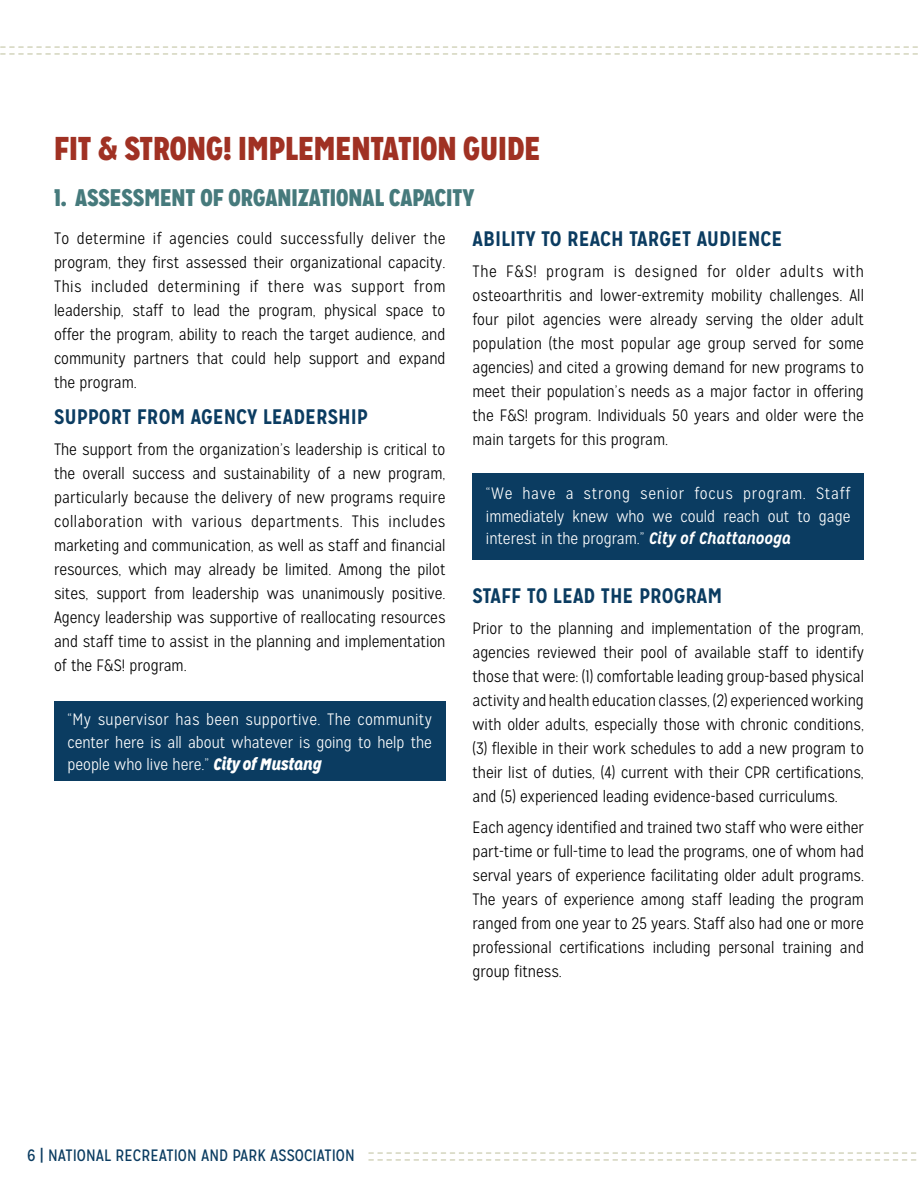
<style>
.page{position:relative;width:918px;height:1188px;background:#fff}
.page>*{position:absolute;margin:0;border:0;box-sizing:border-box;transform-origin:0 0}
.t1{font:900 33px "Mission Gothic";color:#a03123}
.t2{font:900 24px "Mission Gothic";color:#467a7c}
.t3{font:700 21px "Mission Gothic";color:#0b3c61}
.t4{font:300 16.5px/24px "Mission Gothic";color:#000;text-align:justify}
.t5{font:300 16.5px/22.5px "Mission Gothic";color:#fff;text-align:justify}
.t6{font:16.5px "Mission Gothic";color:#0b3c61}
.s1{font-weight:700;font-style:italic}
.s2{font-weight:900;font-style:italic}
</style>
<div class="page">
<svg style="left:369px;top:1152px;width:547px;height:9px"></svg>
<svg style="left:0;top:46px;width:917px;height:9px"></svg>
<div style="left:472px;top:473px;width:392px;height:87px;background:#0b3c61"></div>
<div style="left:54px;top:702px;width:392px;height:79px;background:#0b3c61"></div>
<h1 class="t1" style="left:54px;top:127px;width:488px">FIT &amp; STRONG! IMPLEMENTATION GUIDE</h1>
<h2 class="t2" style="left:54px;top:182px;width:422px">1. ASSESSMENT OF ORGANIZATIONAL CAPACITY</h2>
<p class="t3" style="left:472px;top:226px;width:311px">ABILITY TO REACH TARGET AUDIENCE</p>
<p class="t4" style="left:472px;top:259px;width:393px">The F&amp;S! program is designed for older adults with osteoarthritis and lower-extremity mobility challenges. All four pilot agencies were already serving the older adult population (the most popular age group served for some agencies) and cited a growing demand for new programs to meet their population’s needs as a major factor in offering the F&amp;S! program. Individuals 50 years and older were the main targets for this program.</p>
<p class="t5" style="left:486px;top:482px;width:366px">“We have a strong senior focus program. Staff immediately knew who we could reach out to gage interest in the program.” <span class="s1">City of Chattanooga</span></p>
<p class="t4" style="left:54px;top:227px;width:393px">To determine if agencies could successfully deliver the program, they first assessed their organizational capacity.<br>This included determining if there was support from leadership, staff to lead the program, physical space to offer the program, ability to reach the target audience, and community partners that could help support and expand the program.</p>
<p class="t3" style="left:54px;top:404px;width:315px">SUPPORT FROM AGENCY LEADERSHIP</p>
<p class="t4" style="left:54px;top:438px;width:393px">The support from the organization’s leadership is critical to the overall success and sustainability of a new program, particularly because the delivery of new programs require collaboration with various departments. This includes marketing and communication, as well as staff and financial resources, which may already be limited. Among the pilot sites, support from leadership was unanimously positive.<br>Agency leadership was supportive of reallocating resources and staff time to assist in the planning and implementation of the F&amp;S! program.</p>
<p class="t5" style="left:67px;top:708px;width:366px">“My supervisor has been supportive. The community center here is all about whatever is going to help the people who live here.” <span class="s2">City of Mustang</span></p>
<p class="t3" style="left:472px;top:583px;width:251px">STAFF TO LEAD THE PROGRAM</p>
<p class="t4" style="left:472px;top:616px;width:393px">Prior to the planning and implementation of the program, agencies reviewed their pool of available staff to identify those that were: (1) comfortable leading group-based physical activity and health education classes, (2) experienced working with older adults, especially those with chronic conditions, (3) flexible in their work schedules to add a new program to their list of duties, (4) current with their CPR certifications, and (5) experienced leading evidence-based curriculums.</p>
<p class="t4" style="left:472px;top:815px;width:393px">Each agency identified and trained two staff who were either part-time or full-time to lead the programs, one of whom had serval years of experience facilitating older adult programs.<br>The years of experience among staff leading the program ranged from one year to 25 years. Staff also had one or more professional certifications including personal training and group fitness.</p>
<p class="t6" style="left:27px;top:1145px;width:329px">6 | NATIONAL RECREATION AND PARK ASSOCIATION</p>
</div>
